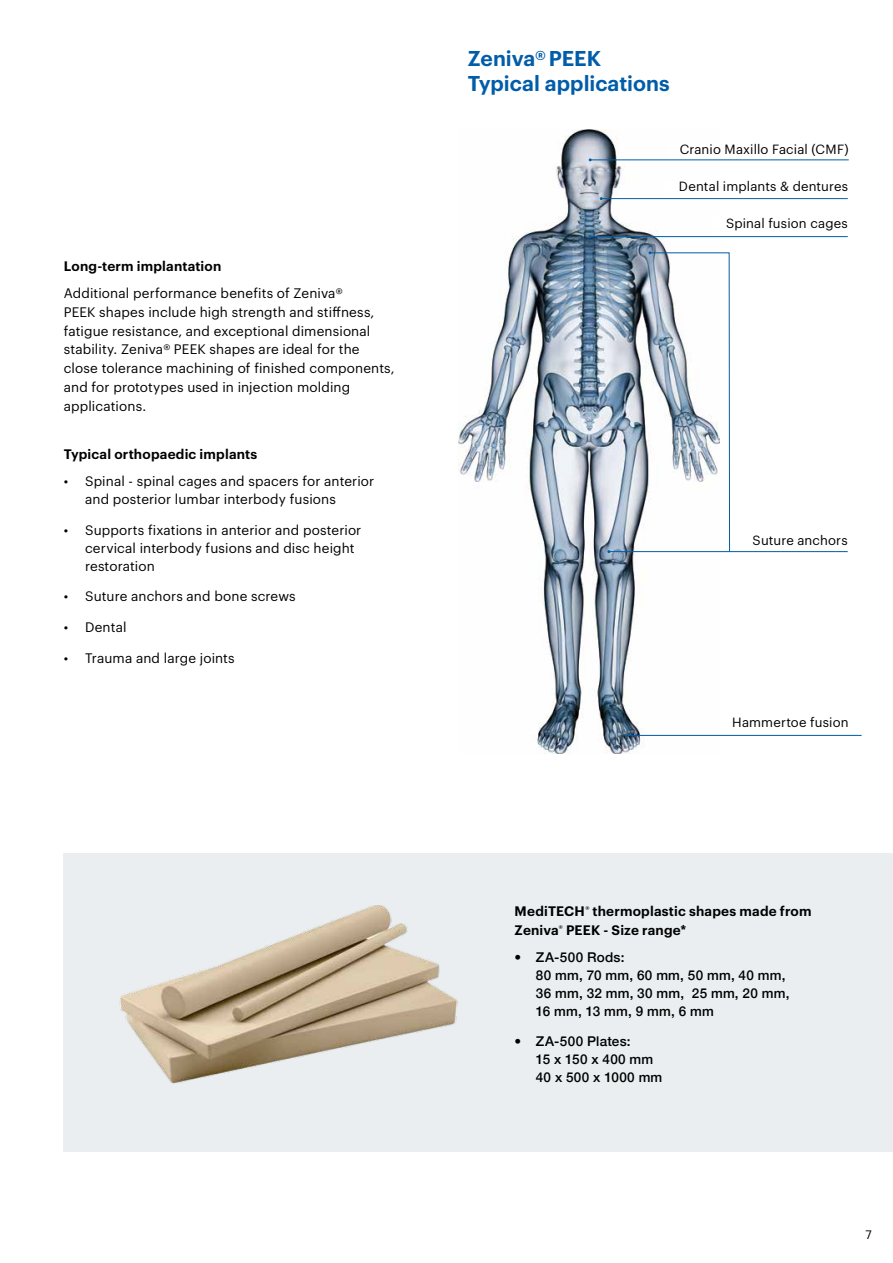
<style>
.page{position:relative;width:893px;height:1263px;background:#fff}
.page>*{position:absolute;margin:0;border:0;box-sizing:border-box;transform-origin:0 0}
.t1{font:600 21px/25.2px "Graphik";color:#005da9}
.t2{font:13.5px/18.8px "Graphik";letter-spacing:.01em;color:#000}
.t3{font:500 13.5px/18px "Helvetica Neue";letter-spacing:.015em;color:#000}
.t4{font:600 13.5px/18.8px "Graphik";letter-spacing:.015em;color:#000}
.t5{font:13.05px "Graphik";letter-spacing:.015em;color:#000}
.t6{font:12px "Graphik";color:#000}
</style>
<div class="page">
<div style="left:64px;top:853px;width:829px;height:299px;background:#eaeef1"></div>
<img style="left:120px;top:905px;width:337px;height:179px">
<img style="left:458px;top:130px;width:261px;height:623px">
<div style="left:712px;top:218px;width:136px;height:20px;background:#fff"></div>
<div style="left:667px;top:143px;width:182px;height:15px;background:#fff"></div>
<div style="left:664px;top:181px;width:184px;height:17px;background:#fff"></div>
<hr style="left:590px;top:159px;width:259px;height:1px;background:#005da9">
<hr style="left:601px;top:198px;width:247px;height:1px;background:#005da9">
<hr style="left:590px;top:236px;width:258px;height:1px;background:#005da9">
<svg style="left:648px;top:251px;width:82px;height:300px"></svg>
<hr style="left:609px;top:551px;width:239px;height:1px;background:#005da9">
<hr style="left:628px;top:735px;width:234px;height:1px;background:#005da9">
<p class="t4" style="left:64px;top:255px;width:159px">Long-term implantation</p>
<p class="t2" style="left:64px;top:283px;width:332px">Additional performance benefits of Zeniva®<br>PEEK shapes include high strength and stiffness, fatigue resistance, and exceptional dimensional stability. Zeniva® PEEK shapes are ideal for the close tolerance machining of finished components, and for prototypes used in injection molding applications.</p>
<p class="t4" style="left:64px;top:444px;width:195px">Typical orthopaedic implants</p>
<p class="t2" style="left:85px;top:471px;width:291px;line-height:18px;text-indent:-21px">• Spinal - spinal cages and spacers for anterior and posterior lumbar interbody fusions</p>
<p class="t2" style="left:85px;top:519px;width:278px;line-height:18px;text-indent:-21px">• Supports fixations in anterior and posterior cervical interbody fusions and disc height restoration</p>
<p class="t2" style="left:64px;top:586px;width:233px">• Suture anchors and bone screws</p>
<p class="t2" style="left:64px;top:617px;width:64px">• Dental</p>
<p class="t2" style="left:64px;top:647px;width:172px">• Trauma and large joints</p>
<h1 class="t1" style="left:468px;top:44px;width:203px">Zeniva®PEEK<br>Typical applications</h1>
<p class="t5" style="left:680px;top:139px;width:171px">Cranio Maxillo Facial (CMF)</p>
<p class="t5" style="left:679px;top:177px;width:171px">Dental implants &amp; dentures</p>
<p class="t5" style="left:726px;top:214px;width:123px">Spinal fusion cages</p>
<p class="t5" style="left:753px;top:531px;width:97px">Suture anchors</p>
<p class="t5" style="left:732px;top:713px;width:118px">Hammertoe fusion</p>
<p class="t4" style="left:515px;top:901px;width:298px">MediTECH<sup>®</sup> thermoplastic shapes made from<br>Zeniva<sup>®</sup> PEEK - Size range*</p>
<p class="t3" style="left:536px;top:947px;width:255px;text-indent:-21px">• ZA-500 Rods:<br>80 mm, 70 mm, 60 mm, 50 mm, 40 mm,<br>36 mm, 32 mm, 30 mm, 25 mm, 20 mm,<br>16 mm, 13 mm, 9 mm, 6 mm</p>
<p class="t3" style="left:536px;top:1031px;width:128px;text-indent:-21px">• ZA-500 Plates:<br>15 x 150 x 400 mm<br>40 x 500 x 1000 mm</p>
<p class="t6" style="left:865px;top:1225px;width:8px">7</p>
</div>
